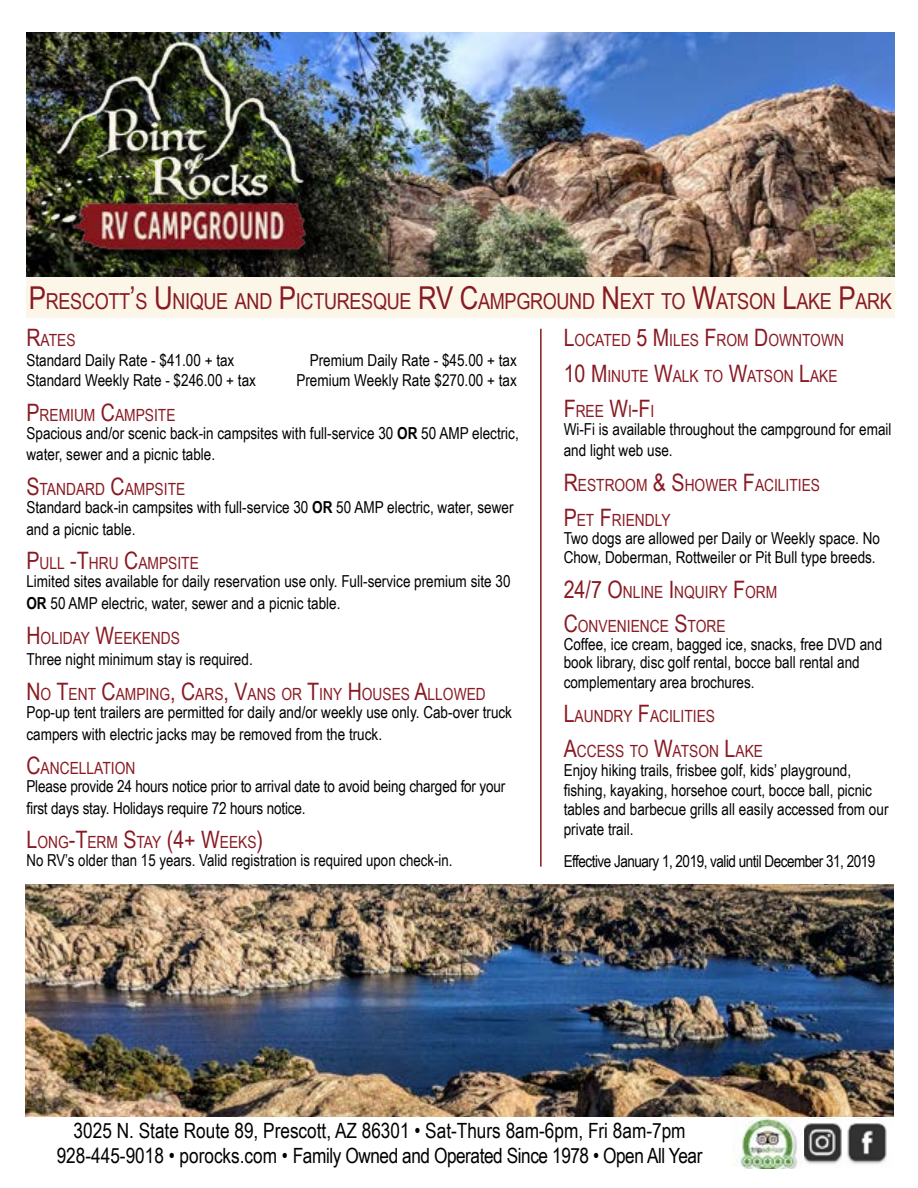
<style>
.page{position:relative;width:918px;height:1188px;background:#fff}
.page>*{position:absolute;margin:0;border:0;box-sizing:border-box;transform-origin:0 0}
.t1{font:22.05px "Arial Narrow";letter-spacing:-.015em;color:#881a23}
.t2{font:21px/25.2px "Arial Narrow";color:#000;text-align:center}
.t3{font:16.8px/34.8px "Arial Narrow";color:#881a23}
.t4{font:16.5px/21.6px "Arial Narrow";color:#000}
.t5{font:16.5px "Arial Narrow";letter-spacing:-.03em;color:#000}
.s1{font-size:31.5px}
.s2{font-size:24px}
.s3{font-weight:700}
</style>
<div class="page">
<img style="left:26px;top:33px;width:868px;height:244px">
<div style="left:44px;top:45px;width:276px;height:219px;background:#000;opacity:.75"></div>
<img style="left:29px;top:35px;width:292px;height:220px">
<img style="left:26px;top:884px;width:868px;height:233px">
<hr style="left:540px;top:329px;width:2px;height:538px;background:#861a20">
<div style="left:26px;top:277px;width:868px;height:41px;background:#fbf6e7"></div>
<img style="left:804px;top:1118px;width:83px;height:46px">
<img style="left:733px;top:1118px;width:69px;height:50px">
<h1 class="t1" style="left:29px;top:285px;width:865px"><span class="s1">P</span>RESCOTT<span class="s1">’</span>S <span class="s1">U</span> NIQUE AND <span class="s1">P</span>ICTURESQUE <span class="s1">RV C</span>AMPGROUND <span class="s1">N</span> EXT TO <span class="s1">W</span>ATSON <span class="s1">L</span>AKE <span class="s1">P</span>ARK</h1>
<p class="t3" style="left:26px;top:322px;width:51px"><span class="s2">R</span>ATES</p>
<p class="t4" style="left:26px;top:349px;width:209px">Standard Daily Rate - $41.00 + tax</p>
<p class="t4" style="left:310px;top:349px;width:209px">Premium Daily Rate - $45.00 + tax</p>
<p class="t4" style="left:26px;top:369px;width:231px">Standard Weekly Rate - $246.00 + tax</p>
<p class="t4" style="left:296px;top:369px;width:222px">Premium Weekly Rate $270.00 + tax</p>
<p class="t3" style="left:26px;top:397px;width:151px"><span class="s2">P</span>REMIUM <span class="s2">C</span>AMPSITE</p>
<p class="t4" style="left:26px;top:421px;width:494px">Spacious and/or scenic back-in campsites with full-service 30 <span class="s3">OR</span> 50 AMP electric, water, sewer and a picnic table.</p>
<p class="t3" style="left:26px;top:471px;width:160px"><span class="s2">S</span>TANDARD <span class="s2">C</span>AMPSITE</p>
<p class="t4" style="left:26px;top:496px;width:489px">Standard back-in campsites with full-service 30 <span class="s3">OR</span> 50 AMP electric, water, sewer and a picnic table.</p>
<p class="t3" style="left:26px;top:545px;width:174px"><span class="s2">P</span>ULL <span class="s2">-T</span>HRU <span class="s2">C</span>AMPSITE</p>
<p class="t4" style="left:26px;top:570px;width:486px">Limited sites available for daily reservation use only. Full-service premium site 30<br><span class="s3">OR</span> 50 AMP electric, water, sewer and a picnic table.</p>
<p class="t3" style="left:26px;top:620px;width:155px"><span class="s2">H</span> OLIDAY <span class="s2">W</span>EEKENDS</p>
<p class="t4" style="left:26px;top:648px;width:228px">Three night minimum stay is required.</p>
<p class="t3" style="left:26px;top:676px;width:461px"><span class="s2">N</span> O <span class="s2">T</span>ENT <span class="s2">C</span>AMPING<span class="s2">, C</span>ARS<span class="s2">, V</span>ANS OR <span class="s2">T</span>INY <span class="s2">H</span> OUSES <span class="s2">A</span>LLOWED</p>
<p class="t4" style="left:26px;top:701px;width:487px">Pop-up tent trailers are permitted for daily and/or weekly use only. Cab-over truck campers with electric jacks may be removed from the truck.</p>
<p class="t3" style="left:26px;top:750px;width:110px"><span class="s2">C</span>ANCELLATION</p>
<p class="t4" style="left:26px;top:775px;width:480px">Please provide 24 hours notice prior to arrival date to avoid being charged for your first days stay. Holidays require 72 hours notice.</p>
<p class="t3" style="left:26px;top:824px;width:238px"><span class="s2">L</span>ONG<span class="s2">-T</span>ERM <span class="s2">S</span>TAY <span class="s2">(4+ W</span>EEKS<span class="s2">)</span></p>
<p class="t4" style="left:26px;top:849px;width:428px">No RV’s older than 15 years. Valid registration is required upon check-in.</p>
<p class="t3" style="left:564px;top:322px;width:282px;line-height:36px"><span class="s2">L</span>OCATED <span class="s2">5 M</span> ILES <span class="s2">F</span>ROM <span class="s2">D</span>OWNTOWN<br><span class="s2">10 M</span> INUTE <span class="s2">W</span>ALK TO <span class="s2">W</span>ATSON <span class="s2">L</span>AKE</p>
<p class="t3" style="left:564px;top:393px;width:92px"><span class="s2">F</span>REE <span class="s2">W</span>I<span class="s2">-F</span>I</p>
<p class="t4" style="left:564px;top:417px;width:329px">Wi-Fi is available throughout the campground for email and light web use.</p>
<p class="t3" style="left:564px;top:467px;width:258px"><span class="s2">R</span>ESTROOM <span class="s2">&amp; S</span>HOWER <span class="s2">F</span>ACILITIES<br><span class="s2">P</span>ET <span class="s2">F</span>RIENDLY</p>
<p class="t4" style="left:564px;top:527px;width:318px;line-height:19.5px">Two dogs are allowed per Daily or Weekly space. No<br>Chow, Doberman, Rottweiler or Pit Bull type breeds.</p>
<p class="t3" style="left:564px;top:574px;width:215px"><span class="s2">24/7 O</span>NLINE <span class="s2">I</span> NQUIRY <span class="s2">F</span>ORM<br><span class="s2">C</span>ONVENIENCE <span class="s2">S</span>TORE</p>
<p class="t4" style="left:564px;top:635px;width:320px;line-height:18px">Coffee, ice cream, bagged ice, snacks, free DVD and book library, disc golf rental, bocce ball rental and</p>
<p class="t4" style="left:564px;top:670px;width:193px">complementary area brochures.</p>
<p class="t3" style="left:564px;top:698px;width:201px"><span class="s2">L</span>AUNDRY <span class="s2">F</span>ACILITIES<br><span class="s2">A</span>CC ESS TO <span class="s2">W</span>ATSON <span class="s2">L</span>AKE</p>
<p class="t4" style="left:564px;top:760px;width:326px;line-height:19.5px">Enjoy hiking trails, frisbee golf, kids’ playground, fishing, kayaking, horsehoe court, bocce ball, picnic tables and barbecue grills all easily accessed from our private trail.</p>
<p class="t5" style="left:564px;top:849px;width:313px">Effective January 1, 2019, valid until December 31, 2019</p>
<p class="t2" style="left:57px;top:1117px;width:647px">3025 N. State Route 89, Prescott, AZ 86301 • Sat-Thurs 8am-6pm, Fri 8am-7pm<br>928-445-9018 • porocks.com • Family Owned and Operated Since 1978 • Open All Year</p>
</div>
